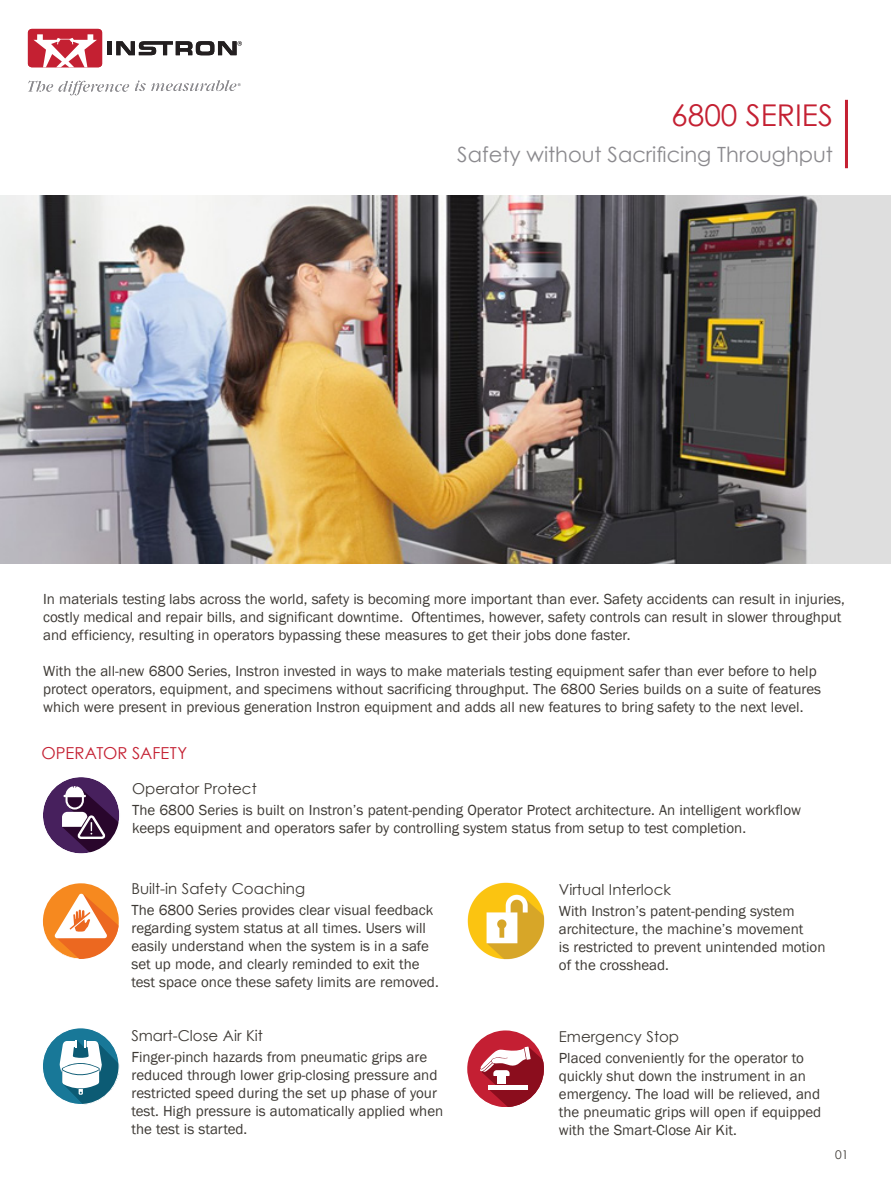
<style>
.page{position:relative;width:891px;height:1188px;background:#fff}
.page>*{position:absolute;margin:0;border:0;box-sizing:border-box;transform-origin:0 0}
.t1{font:30px "Century Gothic";color:#c42032}
.t2{font:21px "Century Gothic";color:#8b8a8e}
.t3{font:16.5px "Century Gothic";letter-spacing:.005em;color:#c42032}
.t4{font:15px/18px "Franklin Gothic";color:#3d3934}
.t5{font:15px "Century Gothic";color:#3d3934}
.t6{font:12px "Century Gothic";color:#3d3934}
</style>
<div class="page">
<img style="left:467px;top:883px;width:77px;height:77px">
<hr style="left:845px;top:100px;width:3px;height:68px;background:#c42032">
<div style="left:28px;top:29px;width:74px;height:38px;background:#c42032;border-radius:4px"></div>
<svg style="left:33px;top:34px;width:64px;height:33px"></svg>
<div style="left:107px;top:41px;width:5px;height:14px;background:#231f20"></div>
<svg style="left:116px;top:41px;width:126px;height:14px"></svg>
<svg style="left:28px;top:80px;width:213px;height:15px"></svg>
<img style="left:0;top:196px;width:891px;height:368px">
<div style="left:42px;top:776px;width:78px;height:78px;background:#47205d;border-radius:50%"></div>
<svg style="left:62px;top:786px;width:56px;height:66px"></svg>
<div style="left:41px;top:776px;width:80px;height:79px;border:2px solid #fff;border-radius:50%"></div>
<svg style="left:43px;top:883px;width:76px;height:76px"></svg>
<svg style="left:44px;top:1029px;width:74px;height:74px"></svg>
<div style="left:42px;top:1027px;width:78px;height:78px;border:1px solid #fff;border-radius:50%"></div>
<svg style="left:467px;top:1030px;width:77px;height:77px"></svg>
<p class="t1" style="left:671px;top:94px;width:163px">6800 SERIES</p>
<p class="t2" style="left:457px;top:140px;width:377px">Safety without Sacrificing Throughput</p>
<p class="t4" style="left:43px;top:590px;width:803px">In materials testing labs across the world, safety is becoming more important than ever. Safety accidents can result in injuries, costly medical and repair bills, and significant downtime. Oftentimes, however, safety controls can result in slower throughput and efficiency, resulting in operators bypassing these measures to get their jobs done faster.</p>
<p class="t4" style="left:43px;top:662px;width:780px">With the all-new 6800 Series, Instron invested in ways to make materials testing equipment safer than ever before to help protect operators, equipment, and specimens without sacrificing throughput. The 6800 Series builds on a suite of features which were present in previous generation Instron equipment and adds all new features to bring safety to the next level.</p>
<p class="t3" style="left:41px;top:741px;width:147px">OPERATOR SAFETY</p>
<p class="t5" style="left:132px;top:779px;width:126px">Operator Protect</p>
<p class="t4" style="left:132px;top:802px;width:670px">The 6800 Series is built on Instron’s patent-pending Operator Protect architecture. An intelligent workflow keeps equipment and operators safer by controlling system status from setup to test completion.</p>
<p class="t5" style="left:131px;top:878px;width:175px">Built-in Safety Coaching</p>
<p class="t4" style="left:131px;top:901px;width:309px">The 6800 Series provides clear visual feedback regarding system status at all times. Users will easily understand when the system is in a safe set up mode, and clearly reminded to exit the test space once these safety limits are removed.</p>
<p class="t5" style="left:131px;top:1025px;width:133px">Smart-Close Air Kit</p>
<p class="t4" style="left:131px;top:1048px;width:313px">Finger-pinch hazards from pneumatic grips are reduced through lower grip-closing pressure and restricted speed during the set up phase of your test. High pressure is automatically applied when the test is started.</p>
<p class="t5" style="left:559px;top:879px;width:114px">Virtual Interlock</p>
<p class="t4" style="left:559px;top:902px;width:268px">With Instron’s patent-pending system architecture, the machine’s movement<br>is restricted to prevent unintended motion of the crosshead.</p>
<p class="t5" style="left:559px;top:1026px;width:122px">Emergency Stop</p>
<p class="t4" style="left:559px;top:1049px;width:264px">Placed conveniently for the operator to quickly shut down the instrument in an emergency. The load will be relieved, and the pneumatic grips will open if equipped with the Smart-Close Air Kit.</p>
<p class="t6" style="left:835px;top:1146px;width:15px">01</p>
</div>
